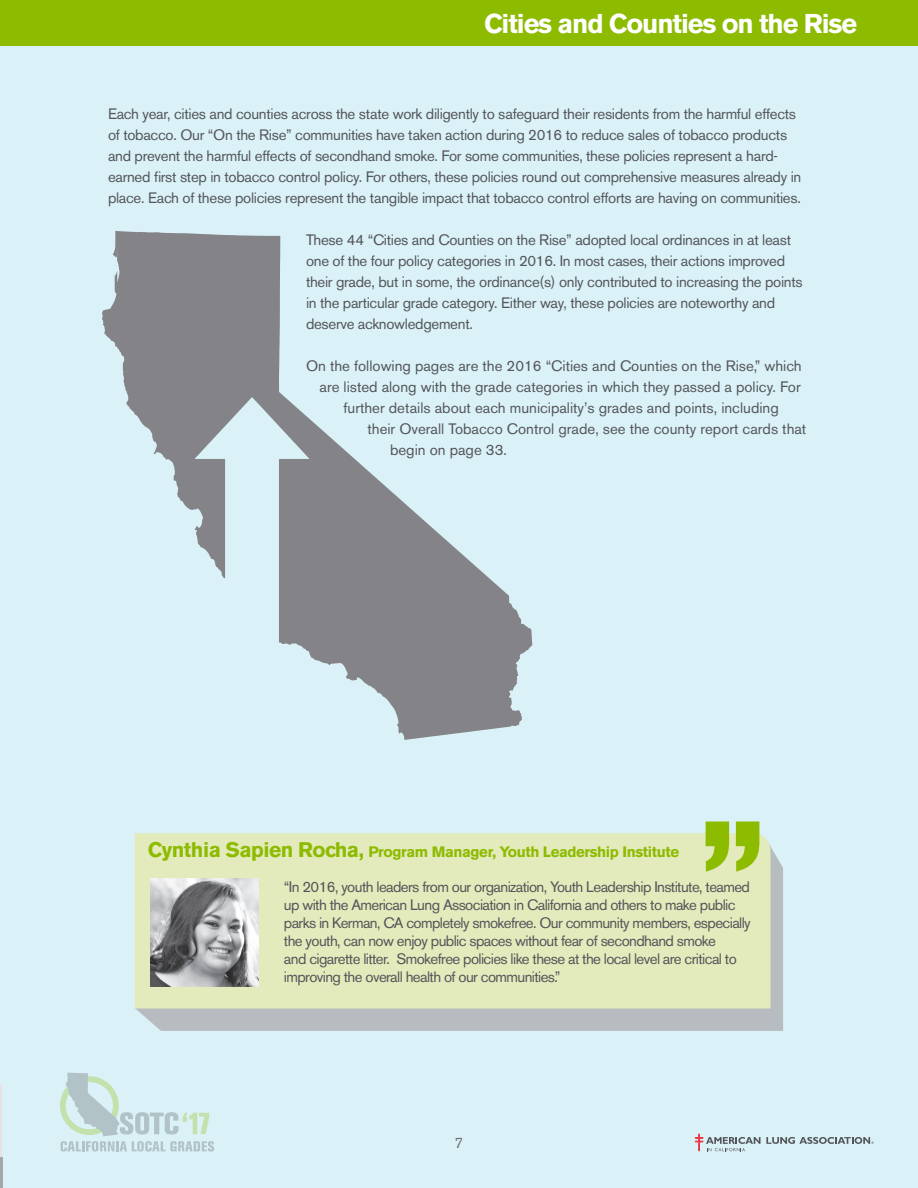
<style>
.page{position:relative;width:918px;height:1188px;background:#fff}
.page>*{position:absolute;margin:0;border:0;box-sizing:border-box;transform-origin:0 0}
.Titles{font:700 27px "Akzidenz Grotesk BE";letter-spacing:-.04em;color:#fff}
.text{font:15px/21px "Akzidenz Grotesk BE";letter-spacing:-.02em;color:#54555a}
.text-2{font:15px/18px "Akzidenz Grotesk BE";letter-spacing:-.04em;color:#54555a}
.text-3{font:15px "Akzidenz Grotesk BE";color:#54555a}
.t1{font:700 15px "Akzidenz Grotesk BE";letter-spacing:-.025em;color:#8dbb00}
.t2{font:15px "Akzidenz Grotesk BE";color:#747478}
.s1{font-size:21px}
</style>
<div class="page">
<div style="left:0;top:13px;width:918px;height:1175px;background:#daf2f7"></div>
<div style="left:0;top:0;width:918px;height:46px;background:#8dbb00"></div>
<svg style="left:102px;top:231px;width:430px;height:509px"></svg>
<div style="left:225px;top:441px;width:54px;height:222px;background:#daf2f7"></div>
<svg style="left:195px;top:397px;width:115px;height:62px"></svg>
<div style="left:135px;top:848px;width:648px;height:183px;background:#b6bcc0"></div>
<div style="left:135px;top:833px;width:636px;height:175px;background:#e3eabb"></div>
<img style="left:150px;top:879px;width:108px;height:108px">
<svg style="left:706px;top:821px;width:53px;height:51px;background:#a8ca3f"></svg>
<svg style="left:695px;top:1133px;width:179px;height:19px"></svg>
<svg style="left:60px;top:1073px;width:154px;height:79px"></svg>
<svg style="left:0;top:1084px;width:2px;height:74px"></svg>
<hr style="left:0;top:1158px;width:2px;height:30px;background:#a7a6a9">
<p class="Titles" style="left:484px;top:8px;width:375px">Cities and Counties on the Rise</p>
<p class="text" style="left:108px;top:104px;width:695px">Each year, cities and counties across the state work diligently to safeguard their residents from the harmful effects of tobacco. Our “On the Rise” communities have taken action during 2016 to reduce sales of tobacco products and prevent the harmful effects of secondhand smoke. For some communities, these policies represent a hard&shy;earned first step in tobacco control policy. For others, these policies round out comprehensive measures already in place. Each of these policies represent the tangible impact that tobacco control efforts are having on communities.</p>
<p class="text" style="left:306px;top:230px;width:498px">These 44 “Cities and Counties on the Rise” adopted local ordinances in at least one of the four policy categories in 2016. In most cases, their actions improved their grade, but in some, the ordinance(s) only contributed to increasing the points in the particular grade category. Either way, these policies are noteworthy and deserve acknowledgement.</p>
<p class="text-3" style="left:306px;top:357px;width:497px">On the following pages are the 2016 “Cities and Counties on the Rise,” which</p>
<p class="text-3" style="left:320px;top:378px;width:483px">are listed along with the grade categories in which they passed a policy. For</p>
<p class="text-3" style="left:344px;top:399px;width:437px">further details about each municipality’s grades and points, including</p>
<p class="text-3" style="left:368px;top:420px;width:440px">their Overall Tobacco Control grade, see the county report cards that</p>
<p class="text-3" style="left:390px;top:441px;width:118px">begin on page 33.</p>
<p class="t1" style="left:148px;top:843px;width:533px"><span class="s1">Cynthia Sapien Rocha,</span> Program Manager, Youth Leadership Institute</p>
<p class="text-2" style="left:284px;top:878px;width:468px">“In 2016, youth leaders from our organization, Youth Leadership Institute, teamed up with the American Lung Association in California and others to make public parks in Kerman, CA completely smokefree. Our community members, especially the youth, can now enjoy public spaces without fear of secondhand smoke<br>and cigarette litter. Smokefree policies like these at the local level are critical to improving the overall health of our communities.”</p>
<p class="t2" style="left:455px;top:1133px;width:10px">7</p>
</div>
